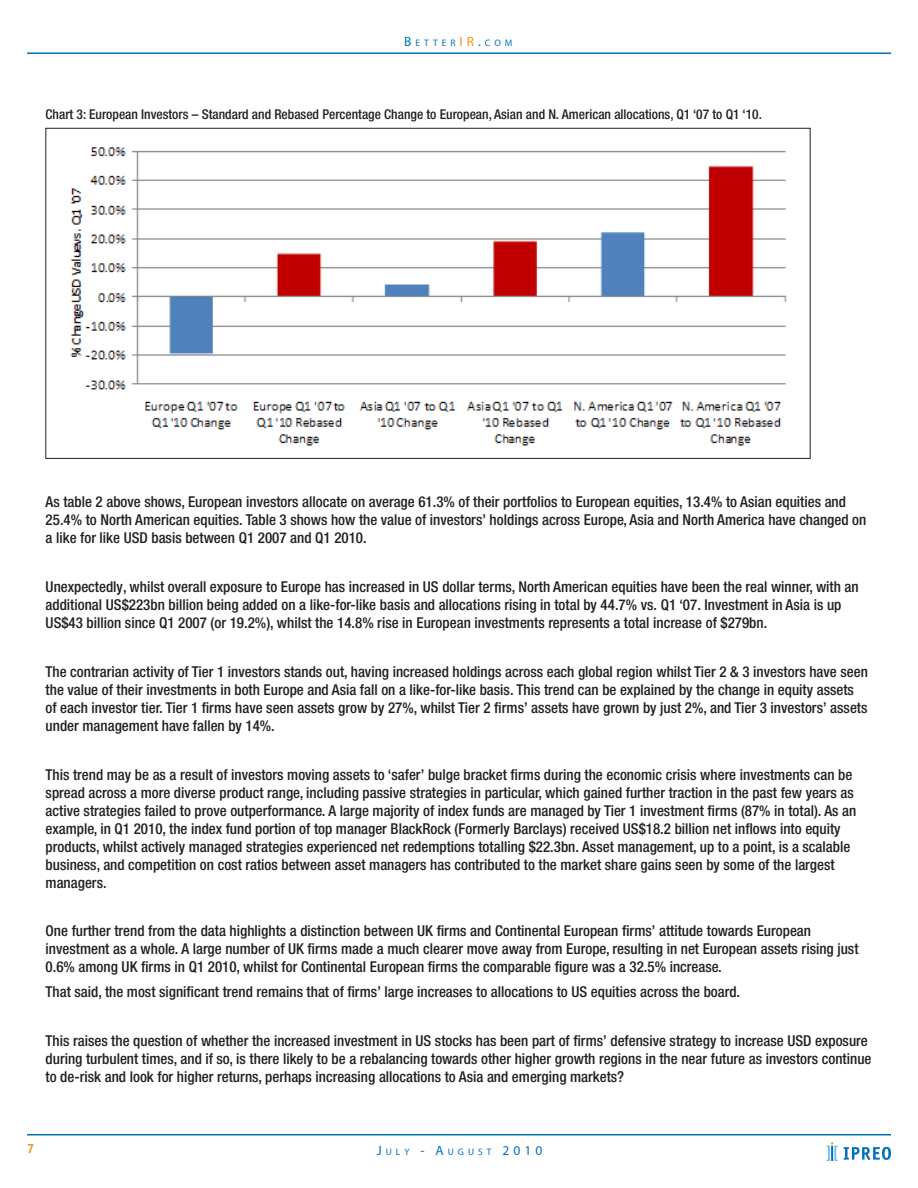
<style>
.page{position:relative;width:918px;height:1188px;background:#fff}
.page>*{position:absolute;margin:0;border:0;box-sizing:border-box;transform-origin:0 0}
.paraHeader{font:500 condensed 15px/18px "Helvetica Neue LT Pro";color:#231f20}
.paraHeader-2{font:500 condensed 13.5px "Helvetica Neue LT Pro";color:#231f20}
.t1{font:700 13.5px "Officina Sans ITC Std";color:#f7931d}
.t2{font:9.45px "Myriad Pro";letter-spacing:.43em;color:#0072bc}
.s1{font-size:13.5px}
.s2{font-size:13.5px;color:#f7931d}
</style>
<div class="page">
<hr style="left:27px;top:1134px;width:864px;height:2px;background:#0072bc">
<hr style="left:27px;top:52px;width:864px;height:2px;background:#0072bc">
<svg style="left:844px;top:1147px;width:47px;height:13px"></svg>
<svg style="left:826px;top:1142px;width:12px;height:19px"></svg>
<img style="left:70px;top:147px;width:717px;height:299px">
<p class="t2" style="left:404px;top:37px;width:110px"><span class="s1">B</span>ETTER<span class="s2">IR</span><span class="s1">.</span>COM</p>
<p class="paraHeader-2" style="left:46px;top:106px;width:718px">Chart 3: European Investors – Standard and Rebased Percentage Change to European, Asian and N. American allocations, Q1 ‘07 to Q1 ‘10.</p>
<p class="paraHeader" style="left:46px;top:493px;width:822px">As table 2 above shows, European investors allocate on average 61.3% of their portfolios to European equities, 13.4% to Asian equities and<br>25.4% to North American equities. Table 3 shows how the value of investors’ holdings across Europe, Asia and North America have changed on a like for like USD basis between Q1 2007 and Q1 2010.</p>
<p class="paraHeader" style="left:46px;top:578px;width:815px">Unexpectedly, whilst overall exposure to Europe has increased in US dollar terms, North American equities have been the real winner, with an additional US$223bn billion being added on a like-for-like basis and allocations rising in total by 44.7% vs. Q1 ‘07. Investment in Asia is up<br>US$43 billion since Q1 2007 (or 19.2%), whilst the 14.8% rise in European investments represents a total increase of $279bn.</p>
<p class="paraHeader" style="left:46px;top:662px;width:824px">The contrarian activity of Tier 1 investors stands out, having increased holdings across each global region whilst Tier 2 &amp; 3 investors have seen the value of their investments in both Europe and Asia fall on a like-for-like basis. This trend can be explained by the change in equity assets of each investor tier. Tier 1 firms have seen assets grow by 27%, whilst Tier 2 firms’ assets have grown by just 2%, and Tier 3 investors’ assets under management have fallen by 14%.</p>
<p class="paraHeader" style="left:46px;top:765px;width:812px">This trend may be as a result of investors moving assets to ‘safer’ bulge bracket firms during the economic crisis where investments can be spread across a more diverse product range, including passive strategies in particular, which gained further traction in the past few years as active strategies failed to prove outperformance. A large majority of index funds are managed by Tier 1 investment firms (87% in total). As an example, in Q1 2010, the index fund portion of top manager BlackRock (Formerly Barclays) received US$18.2 billion net inflows into equity products, whilst actively managed strategies experienced net redemptions totalling $22.3bn. Asset management, up to a point, is a scalable business, and competition on cost ratios between asset managers has contributed to the market share gains seen by some of the largest managers.</p>
<p class="paraHeader" style="left:46px;top:922px;width:814px">One further trend from the data highlights a distinction between UK firms and Continental European firms’ attitude towards European investment as a whole. A large number of UK firms made a much clearer move away from Europe, resulting in net European assets rising just<br>0.6% among UK firms in Q1 2010, whilst for Continental European firms the comparable figure was a 32.5% increase.</p>
<p class="paraHeader" style="left:46px;top:982px;width:696px">That said, the most significant trend remains that of firms’ large increases to allocations to US equities across the board.</p>
<p class="paraHeader" style="left:46px;top:1031px;width:827px">This raises the question of whether the increased investment in US stocks has been part of firms’ defensive strategy to increase USD exposure during turbulent times, and if so, is there likely to be a rebalancing towards other higher growth regions in the near future as investors continue to de-risk and look for higher returns, perhaps increasing allocations to Asia and emerging markets?</p>
<p class="t1" style="left:27px;top:1141px;width:9px">7</p>
<p class="t2" style="left:377px;top:1146px;width:167px"><span class="s1">J</span>ULY <span class="s1">- A</span>UGUST <span class="s1">2010</span></p>
</div>
